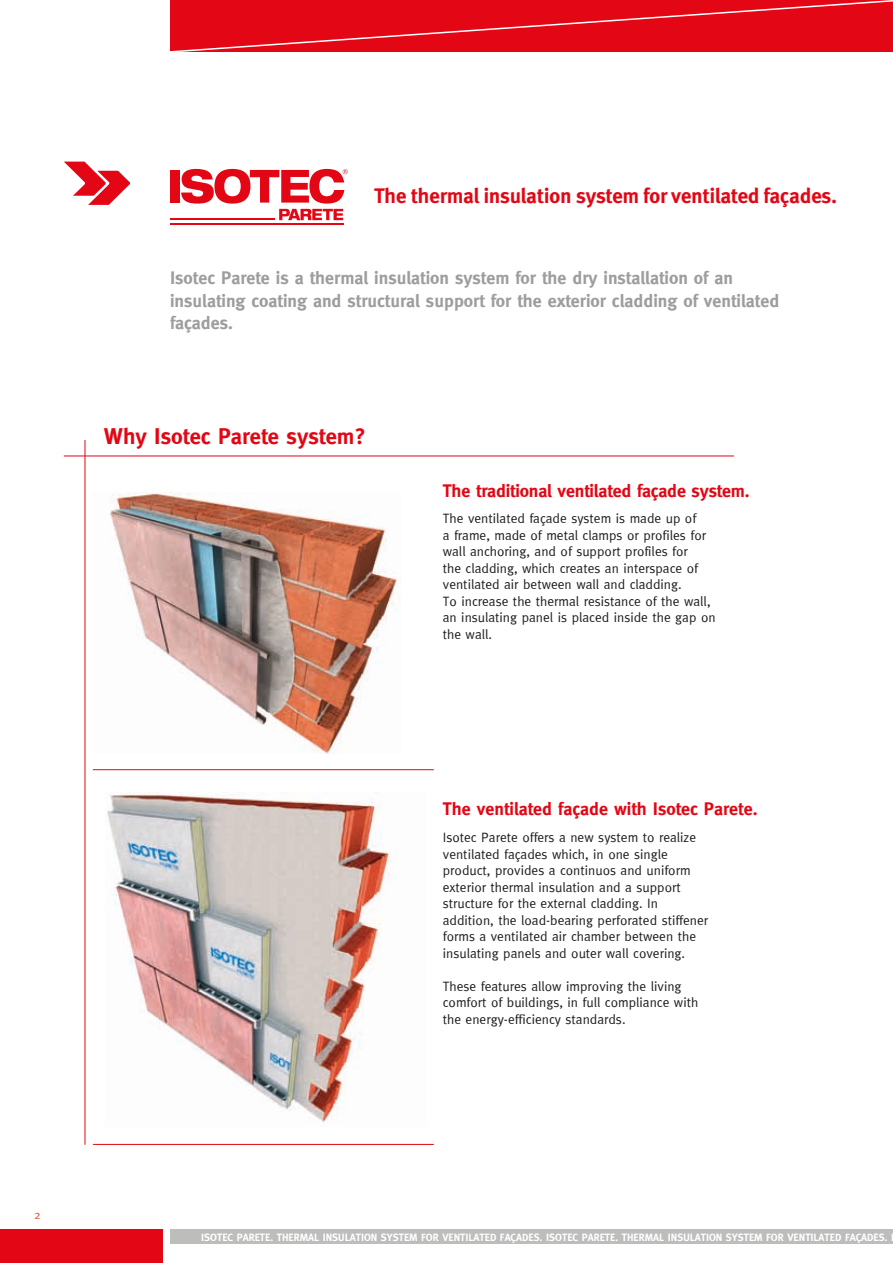
<style>
.page{position:relative;width:893px;height:1263px;background:#fff}
.page>*{position:absolute;margin:0;border:0;box-sizing:border-box;transform-origin:0 0}
.t1{font:700 22.5px "Meta";color:#e30614}
.t2{font:700 21px "Meta Pro";letter-spacing:-.02em;color:#e30614}
.t3{font:700 18px/22.5px "Meta";color:#9d9d9d}
.t4{font:700 18px "Meta";letter-spacing:-.01em;color:#e30614}
.t5{font:13.5px/16.5px "Meta Normal";color:#1d1d1b}
.t6{font:12px "Meta Normal";color:#e94f35}
.t7{font:700 10.5px "Meta";color:#fff}
</style>
<div class="page">
<div style="left:170px;top:1229px;width:723px;height:15px;background:#bdbdbc"></div>
<div style="left:0;top:1229px;width:163px;height:34px;background:#e30614"></div>
<div style="left:170px;top:0;width:723px;height:52px;background:#e30614"></div>
<img style="left:110px;top:492px;width:291px;height:262px">
<svg style="left:64px;top:162px;width:66px;height:43px"></svg>
<div style="left:170px;top:170px;width:9px;height:33px;background:#e30614"></div>
<svg style="left:181px;top:169px;width:167px;height:51px"></svg>
<hr style="left:170px;top:218px;width:105px;height:2px;background:#e30614">
<hr style="left:170px;top:224px;width:173px;height:1px;background:#e30614">
<hr style="left:64px;top:456px;width:670px;height:1px;background:#e30614">
<hr style="left:93px;top:769px;width:341px;height:1px;background:#e30614">
<hr style="left:93px;top:1144px;width:341px;height:1px;background:#e30614">
<hr style="left:85px;top:440px;width:1px;height:705px;background:#e30614">
<img style="left:107px;top:792px;width:285px;height:331px">
<h2 class="t2" style="left:374px;top:183px;width:464px">The thermal insulation system for ventilated façades.</h2>
<h3 class="t3" style="left:170px;top:267px;width:611px">Isotec Parete is a thermal insulation system for the dry installation of an insulating coating and structural support for the exterior cladding of ventilated façades.</h3>
<h1 class="t1" style="left:104px;top:423px;width:263px">Why Isotec Parete system?</h1>
<h3 class="t4" style="left:443px;top:480px;width:308px">The traditional ventilated façade system.</h3>
<p class="t5" style="left:443px;top:510px;width:274px">The ventilated façade system is made up of<br>a frame, made of metal clamps or profiles for wall anchoring, and of support profiles for<br>the cladding, which creates an interspace of ventilated air between wall and cladding.<br>To increase the thermal resistance of the wall, an insulating panel is placed inside the gap on the wall.</p>
<h3 class="t4" style="left:443px;top:798px;width:316px">The ventilated façade with Isotec Parete.</h3>
<p class="t5" style="left:443px;top:829px;width:267px">Isotec Parete offers a new system to realize ventilated façades which, in one single product, provides a continuos and uniform exterior thermal insulation and a support structure for the external cladding. In addition, the load-bearing perforated stiffener forms a ventilated air chamber between the insulating panels and outer wall covering.</p>
<p class="t5" style="left:443px;top:978px;width:257px">These features allow improving the living comfort of buildings, in full compliance with the energy-efficiency standards.</p>
<p class="t6" style="left:34px;top:1208px;width:8px">2</p>
<p class="t7" style="left:201px;top:1232px;width:694px">ISOTEC PARETE. THERMAL INSULATION SYSTEM FOR VENTILATED FAÇADES. ISOTEC PARETE. THERMAL INSULATION SYSTEM FOR VENTILATED FAÇADES. I</p>
</div>
